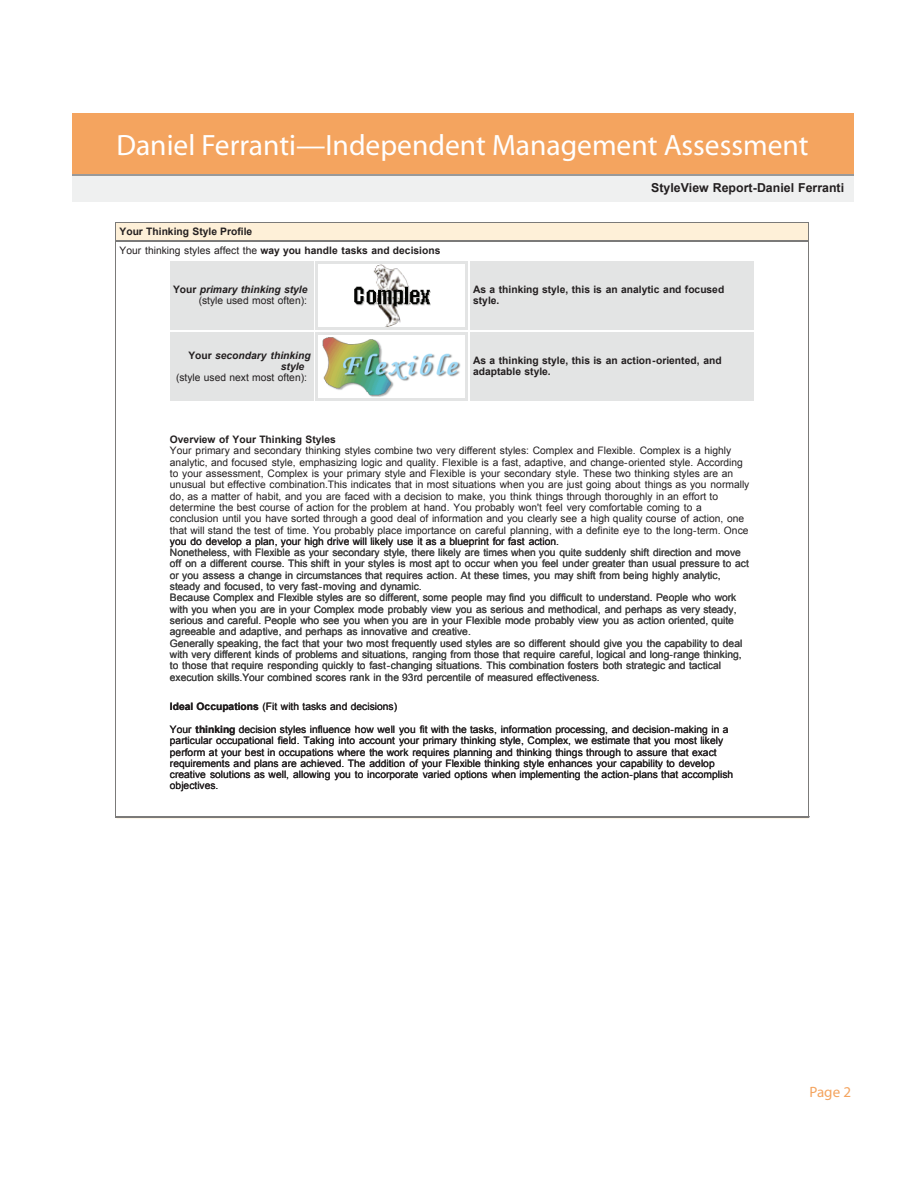
<style>
.page{position:relative;width:918px;height:1188px;background:#fff}
.page>*{position:absolute;margin:0;border:0;box-sizing:border-box;transform-origin:0 0}
.t1{font:29.55px "Myriad";color:#fff}
.t2{font:15px "Myriad";color:#f4a45f}
.t3{font:700 12.3px "Arial";color:#231f20}
.t4{font:10.35px/11.2px "Arial";color:#231f20}
.t5{font:10.35px/11.2px "Arial";color:#434343}
.t6{font:700 10.35px/11.2px "Arial";color:#231f20}
.t7{font:italic 700 10.35px/11.2px "Arial";color:#231f20}
.s1{font-weight:400}
.s2{font-weight:700}
.s3{font-weight:700;font-style:italic}
.s4{font-style:normal}
</style>
<div class="page">
<div style="left:73px;top:113px;width:781px;height:63px;background:#f4a45f"></div>
<hr style="left:73px;top:175px;width:781px;height:1px;background:#999">
<div style="left:73px;top:176px;width:781px;height:26px;background:#eff0f0"></div>
<div style="left:116px;top:223px;width:692px;height:18px;background:#fef0d8"></div>
<hr style="left:116px;top:241px;width:692px;height:1px;background:#7b7a79">
<div style="left:170px;top:261px;width:144px;height:69px;background:#e3e4e4"></div>
<svg style="left:316px;top:261px;width:152px;height:69px"></svg>
<div style="left:470px;top:261px;width:284px;height:69px;background:#e3e4e4"></div>
<div style="left:170px;top:332px;width:144px;height:69px;background:#e3e4e4"></div>
<svg style="left:316px;top:332px;width:152px;height:69px"></svg>
<div style="left:470px;top:332px;width:284px;height:69px;background:#e3e4e4"></div>
<h1 class="t1" style="left:117px;top:130px;width:693px">Daniel Ferranti—Independent Management Assessment</h1>
<p class="t3" style="left:651px;top:181px;width:194px">StyleView Report-Daniel Ferranti</p>
<p class="t6" style="left:120px;top:223px;width:322px;line-height:18.5px">Your Thinking Style Profile<br><span class="s1">Your thinking styles affect the</span> way you handle tasks and decisions</p>
<p class="t4" style="left:173px;top:284px;width:136px;text-align:right"><span class="s2">Your</span> <span class="s3">primary thinking style </span>(style used most often):</p>
<p class="t6" style="left:473px;top:284px;width:253px">As a thinking style, this is an analytic and focused style.</p>
<p class="t7" style="left:281px;top:350px;width:31px;text-indent:-93px"><span class="s4">Your</span> secondary thinking style</p>
<p class="t4" style="left:176px;top:372px;width:132px">(style used next most often):</p>
<p class="t6" style="left:473px;top:355px;width:250px">As a thinking style, this is an action-oriented, and adaptable style.</p>
<p class="t6" style="left:170px;top:434px;width:167px">Overview of Your Thinking Styles</p>
<p class="t4" style="left:170px;top:445px;width:581px">Your primary and secondary thinking styles combine two very different styles: Complex and Flexible. Complex is a highly analytic, and focused style, emphasizing logic and quality. Flexible is a fast, adaptive, and change-oriented style. According to your assessment, Complex is your primary style and Flexible is your secondary style. These two thinking styles are an unusual but effective combination.This indicates that in most situations when you are just going about things as you normally do, as a matter of habit, and you are faced with a decision to make, you think things through thoroughly in an effort to determine the best course of action for the problem at hand. You probably won't feel very comfortable coming to a conclusion until you have sorted through a good deal of information and you clearly see a high quality course of action, one that will stand the test of time. You probably place importance on careful planning, with a definite eye to the long-term. Once you do develop a plan, your high drive will likely use it as a blueprint for fast action.</p>
<p class="t5" style="left:170px;top:547px;width:581px">Nonetheless, with Flexible as your secondary style, there likely are times when you quite suddenly shift direction and move off on a different course. This shift in your styles is most apt to occur when you feel under greater than usual pressure to act or you assess a change in circumstances that requires action. At these times, you may shift from being highly analytic, steady and focused, to very fast-moving and dynamic.<br>Because Complex and Flexible styles are so different, some people may find you difficult to understand. People who work with you when you are in your Complex mode probably view you as serious and methodical, and perhaps as very steady, serious and careful. People who see you when you are in your Flexible mode probably view you as action oriented, quite agreeable and adaptive, and perhaps as innovative and creative.<br>Generally speaking, the fact that your two most frequently used styles are so different should give you the capability to deal with very different kinds of problems and situations, ranging from those that require careful, logical and long-range thinking, to those that require responding quickly to fast-changing situations. This combination fosters both strategic and tactical execution skills.Your combined scores rank in the 93rd percentile of measured effectiveness.</p>
<p class="t4" style="left:170px;top:695px;width:560px;line-height:22.6px"><span class="s2">Ideal Occupations</span> (Fit with tasks and decisions)<br>Your <span class="s2">thinking</span> decision styles influence how well you fit with the tasks, information processing, and decision-making in a</p>
<p class="t4" style="left:170px;top:735px;width:565px">particular occupational field. Taking into account your primary thinking style, Complex, we estimate that you most likely perform at your best in occupations where the work requires planning and thinking things through to assure that exact requirements and plans are achieved. The addition of your Flexible thinking style enhances your capability to develop creative solutions as well, allowing you to incorporate varied options when implementing the action-plans that accomplish objectives.</p>
<h2 class="t2" style="left:810px;top:1084px;width:43px">Page 2</h2>
</div>
